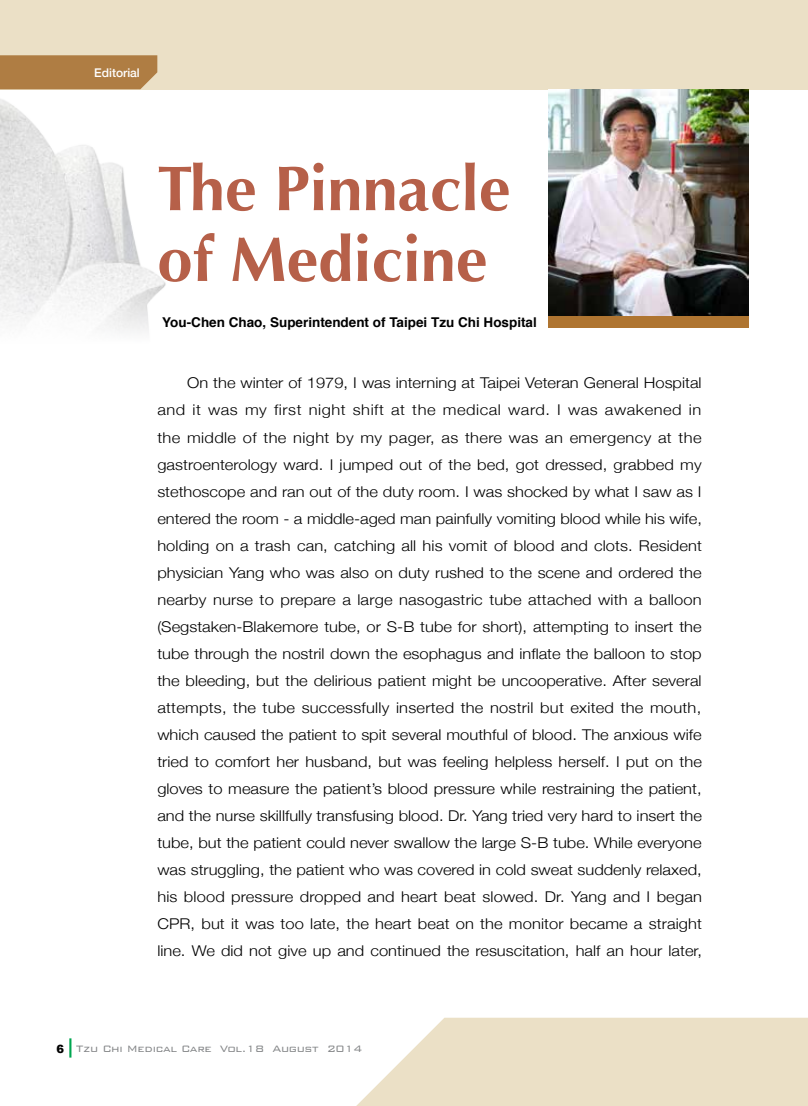
<style>
.page{position:relative;width:808px;height:1106px;background:#fff}
.page>*{position:absolute;margin:0;border:0;box-sizing:border-box;transform-origin:0 0}
.t1{font:700 63.45px/70.8px "Optima";color:#b66049}
.t2{font:300 14.85px/27px "Helvetica Neue";color:#000;text-align:justify;scale:1.11 1}
.t3{font:700 13.5px "Helvetica";color:#000}
.t4{font:300 12.3px "Bank Gothic BT";letter-spacing:-.03em;color:#828486}
.t5{font:500 12px "Helvetica Neue";color:#fff}
</style>
<div class="page">
<div style="left:0;top:0;width:808px;height:89px;background:#ebe0c6"></div>
<svg style="left:356px;top:1017px;width:452px;height:89px;background:#ede3cc"></svg>
<div style="left:0;top:55px;width:157px;height:16px;background:#af7d43"></div>
<img style="left:0;top:71px;width:171px;height:261px">
<div style="left:549px;top:315px;width:200px;height:13px;background:#af7531"></div>
<img style="left:549px;top:89px;width:200px;height:226px">
<svg style="left:69px;top:1038px;width:2px;height:19px"></svg>
<p class="t5" style="left:94px;top:63px;width:47px">Editorial</p>
<h1 class="t1" style="left:157px;top:154px;width:355px">The Pinnacle of Medicine</h1>
<p class="t3" style="left:162px;top:311px;width:376px">You-Chen Chao, Superintendent of Taipei Tzu Chi Hospital</p>
<p class="t2" style="left:157px;top:369px;width:492px;text-indent:30px">On the winter of 1979, I was interning at Taipei Veteran General Hospital and it was my first night shift at the medical ward. I was awakened in the middle of the night by my pager, as there was an emergency at the gastroenterology ward. I jumped out of the bed, got dressed, grabbed my stethoscope and ran out of the duty room. I was shocked by what I saw as I entered the room - a middle-aged man painfully vomiting blood while his wife, holding on a trash can, catching all his vomit of blood and clots. Resident physician Yang who was also on duty rushed to the scene and ordered the nearby nurse to prepare a large nasogastric tube attached with a balloon (Segstaken-Blakemore tube, or S-B tube for short), attempting to insert the tube through the nostril down the esophagus and inflate the balloon to stop the bleeding, but the delirious patient might be uncooperative. After several attempts, the tube successfully inserted the nostril but exited the mouth, which caused the patient to spit several mouthful of blood. The anxious wife tried to comfort her husband, but was feeling helpless herself. I put on the gloves to measure the patient’s blood pressure while restraining the patient, and the nurse skillfully transfusing blood. Dr. Yang tried very hard to insert the tube, but the patient could never swallow the large S-B tube. While everyone was struggling, the patient who was covered in cold sweat suddenly relaxed, his blood pressure dropped and heart beat slowed. Dr. Yang and I began CPR, but it was too late, the heart beat on the monitor became a straight line. We did not give up and continued the resuscitation, half an hour later,</p>
<p class="t4" style="left:56px;top:1041px;width:308px"><sub>6</sub> Tzu Chi Medical Care Vol.18 August 2014</p>
</div>
